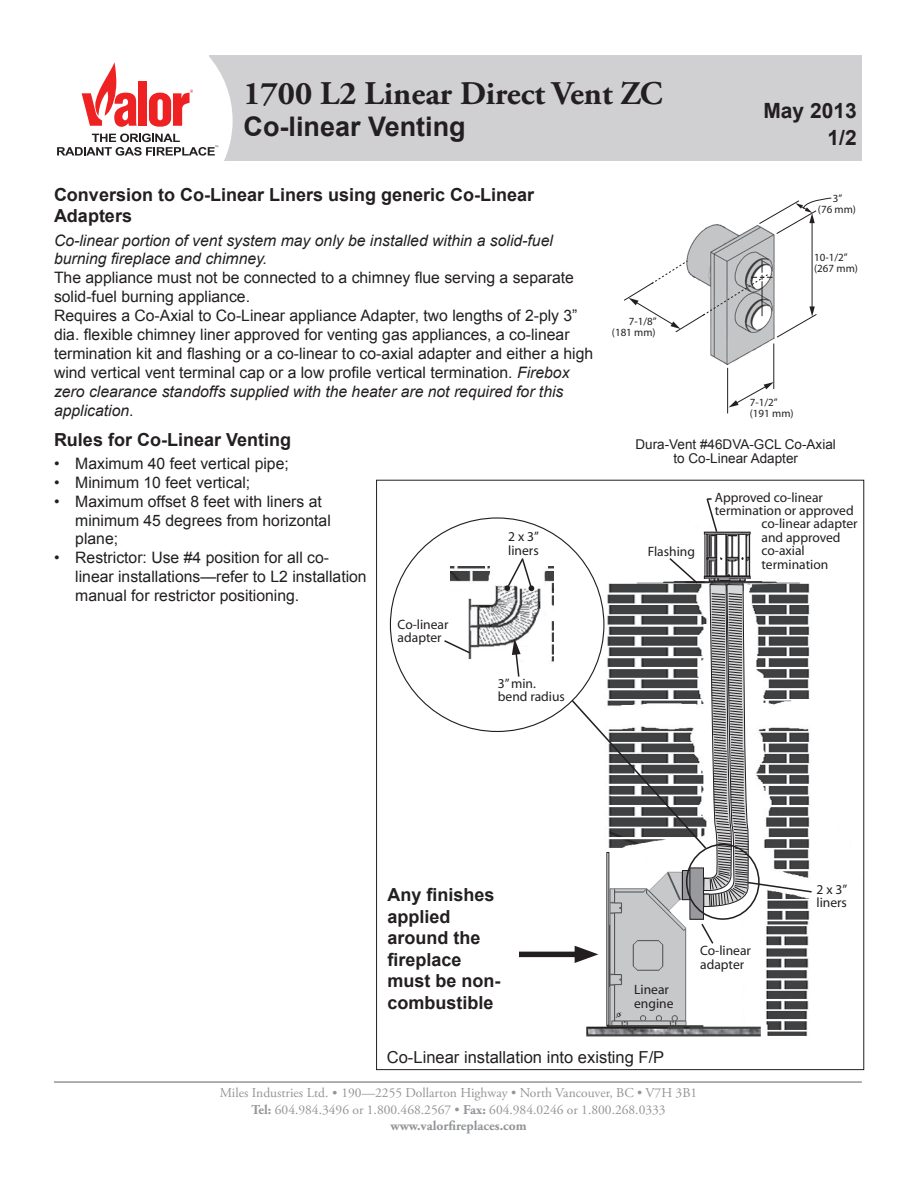
<style>
.page{position:relative;width:918px;height:1188px;background:#fff}
.page>*{position:absolute;margin:0;border:0;box-sizing:border-box;transform-origin:0 0}
.t1{font:700 33px "Adobe Garamond Pro";color:#231f20}
.t2{font:700 27px "Arial";color:#231f20}
.t3{font:700 21px/27.6px "Arial";color:#231f20;text-align:right}
.t4{font:700 18px/21.6px "Arial";color:#231f20}
.t5{font:16.5px "Arial";color:#231f20}
.t6{font:15.75px/18.9px "Arial";color:#231f20}
.t7{font:italic 15.75px/18.9px "Arial";color:#231f20}
.t8{font:13.5px/13.5px "Myriad";color:#231f20}
.t9{font:13.5px/16.2px "Adobe Garamond Pro";color:#939598;text-align:center}
.t10{font:13.5px/13.5px "Arial";color:#231f20;text-align:center}
.t11{font:10.95px/10.9px "Myriad";color:#231f20}
.s1{font-style:italic}
.s2{font-weight:700}
</style>
<div class="page">
<div style="left:210px;top:55px;width:652px;height:106px;background:#d0d0d2"></div>
<hr style="left:54px;top:1081px;width:808px;height:2px;background:#939598">
<svg style="left:57px;top:55px;width:176px;height:106px"></svg>
<img style="left:686px;top:224px;width:89px;height:147px">
<hr style="left:773px;top:344px;width:1px;height:45px;background:#231f20">
<hr style="left:727px;top:368px;width:1px;height:45px;background:#231f20">
<svg style="left:729px;top:382px;width:45px;height:25px"></svg>
<hr style="left:812px;top:221px;width:1px;height:87px;background:#231f20">
<svg style="left:759px;top:197px;width:73px;height:38px"></svg>
<svg style="left:624px;top:260px;width:193px;height:78px"></svg>
<img style="left:547px;top:529px;width:263px;height:508px">
<img style="left:451px;top:567px;width:103px;height:96px">
<div style="left:690px;top:868px;width:13px;height:51px;background:#989a9d"></div>
<div style="left:690px;top:868px;width:14px;height:52px;border:1px solid #231f20"></div>
<hr style="left:607px;top:1025px;width:96px;height:2px;background:#231f20">
<svg style="left:705px;top:498px;width:14px;height:36px"></svg>
<svg style="left:700px;top:922px;width:15px;height:23px"></svg>
<svg style="left:444px;top:639px;width:28px;height:16px"></svg>
<svg style="left:512px;top:638px;width:9px;height:39px"></svg>
<svg style="left:504px;top:558px;width:31px;height:33px"></svg>
<svg style="left:570px;top:557px;width:242px;height:351px"></svg>
<div style="left:519px;top:952px;width:65px;height:5px;background:#231f20"></div>
<svg style="left:575px;top:946px;width:23px;height:17px"></svg>
<h1 class="t1" style="left:244px;top:74px;width:420px">1700 L2 Linear Direct Vent ZC</h1>
<h2 class="t2" style="left:244px;top:109px;width:224px">Co-linear Venting</h2>
<h3 class="t3" style="left:763px;top:97px;width:95px">May 2013<br>1/2</h3>
<p class="t4" style="left:54px;top:184px;width:482px">Conversion to Co-Linear Liners using generic Co-Linear<br>Adapters</p>
<p class="t7" style="left:54px;top:231px;width:500px">Co-linear portion of vent system may only be installed within a solid-fuel burning fireplace and chimney.</p>
<p class="t6" style="left:54px;top:268px;width:541px">The appliance must not be connected to a chimney flue serving a separate solid-fuel burning appliance.<br>Requires a Co-Axial to Co-Linear appliance Adapter, two lengths of 2-ply 3” dia. flexible chimney liner approved for venting gas appliances, a co-linear termination kit and flashing or a co-linear to co-axial adapter and either a high wind vertical vent terminal cap or a low profile vertical termination. <span class="s1">Firebox zero clearance standoffs supplied with the heater are not required for this application</span>.</p>
<p class="t4" style="left:54px;top:429px;width:239px">Rules for Co-Linear Venting</p>
<p class="t6" style="left:54px;top:454px;width:236px">• Maximum 40 feet vertical pipe;</p>
<p class="t6" style="left:54px;top:473px;width:198px">• Minimum 10 feet vertical;</p>
<p class="t6" style="left:75px;top:492px;width:257px;text-indent:-21px">• Maximum offset 8 feet with liners at minimum 45 degrees from horizontal plane;</p>
<p class="t6" style="left:75px;top:549px;width:293px;text-indent:-21px">• Restrictor: Use #4 position for all co&shy;linear installations—refer to L2 installation manual for restrictor positioning.</p>
<p class="t8" style="left:508px;top:531px;width:32px">2 x 3” liners</p>
<p class="t8" style="left:398px;top:618px;width:52px">Co-linear adapter</p>
<p class="t8" style="left:498px;top:677px;width:69px">3” min. bend radius</p>
<p class="t11" style="left:818px;top:193px;width:40px;text-align:center">3”<br>(76 mm)</p>
<p class="t11" style="left:612px;top:317px;width:46px;text-align:right">7-1/8” (181 mm)</p>
<p class="t11" style="left:814px;top:252px;width:45px">10-1/2” (267 mm)</p>
<p class="t11" style="left:750px;top:397px;width:45px">7-1/2” (191 mm)</p>
<p class="t10" style="left:636px;top:438px;width:202px">Dura-Vent #46DVA-GCL Co-Axial to Co-Linear Adapter</p>
<p class="t8" style="left:648px;top:545px;width:49px">Flashing</p>
<p class="t8" style="left:715px;top:491px;width:110px">Approved co-linear</p>
<p class="t8" style="left:715px;top:505px;width:140px">termination or approved</p>
<p class="t8" style="left:762px;top:517px;width:98px">co-linear adapter</p>
<p class="t8" style="left:762px;top:531px;width:81px">and approved</p>
<p class="t8" style="left:762px;top:544px;width:45px">co-axial</p>
<p class="t8" style="left:762px;top:558px;width:68px">termination</p>
<p class="t4" style="left:388px;top:885px;width:115px">Any finishes applied around the fireplace must be non&shy;combustible</p>
<p class="t8" style="left:634px;top:983px;width:41px">Linear engine</p>
<p class="t8" style="left:700px;top:945px;width:52px">Co-linear adapter</p>
<p class="t8" style="left:817px;top:883px;width:32px">2 x 3” liners</p>
<p class="t5" style="left:387px;top:1046px;width:279px">Co-Linear installation into existing F/P</p>
<p class="t9" style="left:220px;top:1085px;width:479px">Miles Industries Ltd. • 190—2255 Dollarton Highway • North Vancouver, BC • V7H 3B1<br><span class="s2">Tel:</span> 604.984.3496 or 1.800.468.2567 • <span class="s2">Fax:</span> 604.984.0246 or 1.800.268.0333 <span class="s2">www.valorfireplaces.com</span></p>
</div>
